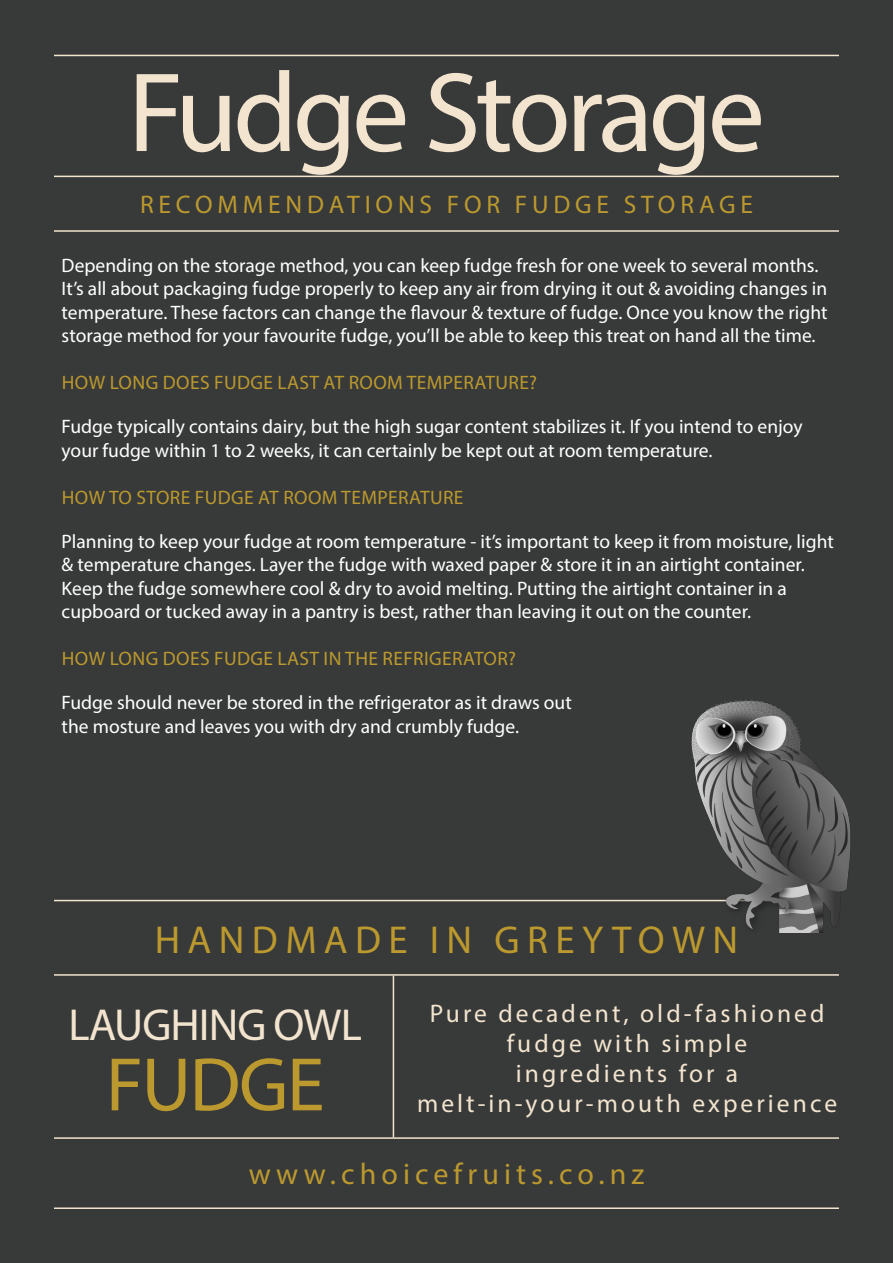
<style>
.page{position:relative;width:893px;height:1263px;background:#383a39}
.page>*{position:absolute;margin:0;border:0;box-sizing:border-box;transform-origin:0 0}
.Heading{font:114px "Myriad Pro";letter-spacing:-.04em;color:#f3e4cf}
.Heading_02{font:76.5px "Myriad Pro";letter-spacing:-.02em;color:#bc992e}
.Heading_02-2{font:45px "Myriad Pro";letter-spacing:-.02em;color:#f3e4cf}
.Subheading{font:39px "Myriad Pro";letter-spacing:.19em;color:#bc992e}
.Subheading_02{font:30px "Myriad Pro";letter-spacing:.17em;color:#bc992e}
.Heading_02-3{font:25.5px/30px "Myriad Pro";letter-spacing:.12em;color:#f3e4cf;text-align:center}
.Subheading-2{font:25.5px "Myriad Pro";letter-spacing:.19em;color:#bc992e}
.t1{font:19.5px/23.4px "Myriad Pro";color:#fff}
.t2{font:19.5px "Myriad Pro";letter-spacing:.02em;color:#bc992e}
</style>
<div class="page">
<hr style="left:54px;top:55px;width:785px;height:1px;background:#f3e4cf">
<hr style="left:54px;top:176px;width:785px;height:1px;background:#f3e4cf">
<hr style="left:54px;top:230px;width:785px;height:2px;background:#f3e4cf">
<hr style="left:54px;top:900px;width:785px;height:1px;background:#f3e4cf">
<hr style="left:54px;top:1207px;width:785px;height:2px;background:#f3e4cf">
<hr style="left:54px;top:974px;width:785px;height:2px;background:#f3e4cf">
<hr style="left:54px;top:1137px;width:785px;height:2px;background:#f3e4cf">
<hr style="left:393px;top:976px;width:1px;height:161px;background:#f3e4cf">
<img style="left:632px;top:699px;width:218px;height:233px">
<p class="Heading" style="left:128px;top:42px;width:638px">Fudge Storage</p>
<p class="Subheading-2" style="left:140px;top:189px;width:614px">RECOMMENDATIONS FOR FUDGE STORAGE</p>
<p class="t1" style="left:62px;top:253px;width:767px">Depending on the storage method, you can keep fudge fresh for one week to several months.<br>It’s all about packaging fudge properly to keep any air from drying it out &amp; avoiding changes in temperature. These factors can change the flavour &amp; texture of fudge. Once you know the right storage method for your favourite fudge, you’ll be able to keep this treat on hand all the time.</p>
<p class="t2" style="left:62px;top:370px;width:477px">HOW LONG DOES FUDGE LAST AT ROOM TEMPERATURE?</p>
<p class="t1" style="left:62px;top:415px;width:742px">Fudge typically contains dairy, but the high sugar content stabilizes it. If you intend to enjoy your fudge within 1 to 2 weeks, it can certainly be kept out at room temperature.</p>
<p class="t2" style="left:62px;top:485px;width:403px">HOW TO STORE FUDGE AT ROOM TEMPERATURE</p>
<p class="t1" style="left:62px;top:529px;width:774px">Planning to keep your fudge at room temperature - it’s important to keep it from moisture, light &amp; temperature changes. Layer the fudge with waxed paper &amp; store it in an airtight container.<br>Keep the fudge somewhere cool &amp; dry to avoid melting. Putting the airtight container in a</p>
<p class="t1" style="left:62px;top:600px;width:691px">cupboard or tucked away in a pantry is best, rather than leaving it out on the counter.</p>
<p class="t2" style="left:62px;top:646px;width:456px">HOW LONG DOES FUDGE LAST IN THE REFRIGERATOR?</p>
<p class="t1" style="left:62px;top:691px;width:512px">Fudge should never be stored in the refrigerator as it draws out</p>
<p class="t1" style="left:62px;top:714px;width:459px">the mosture and leaves you with dry and crumbly fudge.</p>
<p class="Subheading" style="left:155px;top:915px;width:585px">HANDMADE IN GREYTOWN</p>
<p class="Heading_02-2" style="left:68px;top:997px;width:295px">LAUGHING OWL</p>
<p class="Heading_02" style="left:106px;top:1037px;width:220px">FUDGE</p>
<p class="Heading_02-3" style="left:430px;top:998px;width:396px">Pure decadent, old-fashioned fudge with simple</p>
<p class="Heading_02-3" style="left:516px;top:1058px;width:224px">ingredients for a</p>
<p class="Heading_02-3" style="left:417px;top:1088px;width:422px">melt-in-your-mouth experience</p>
<p class="Subheading_02" style="left:249px;top:1155px;width:397px">www.choicefruits.co.nz</p>
</div>
